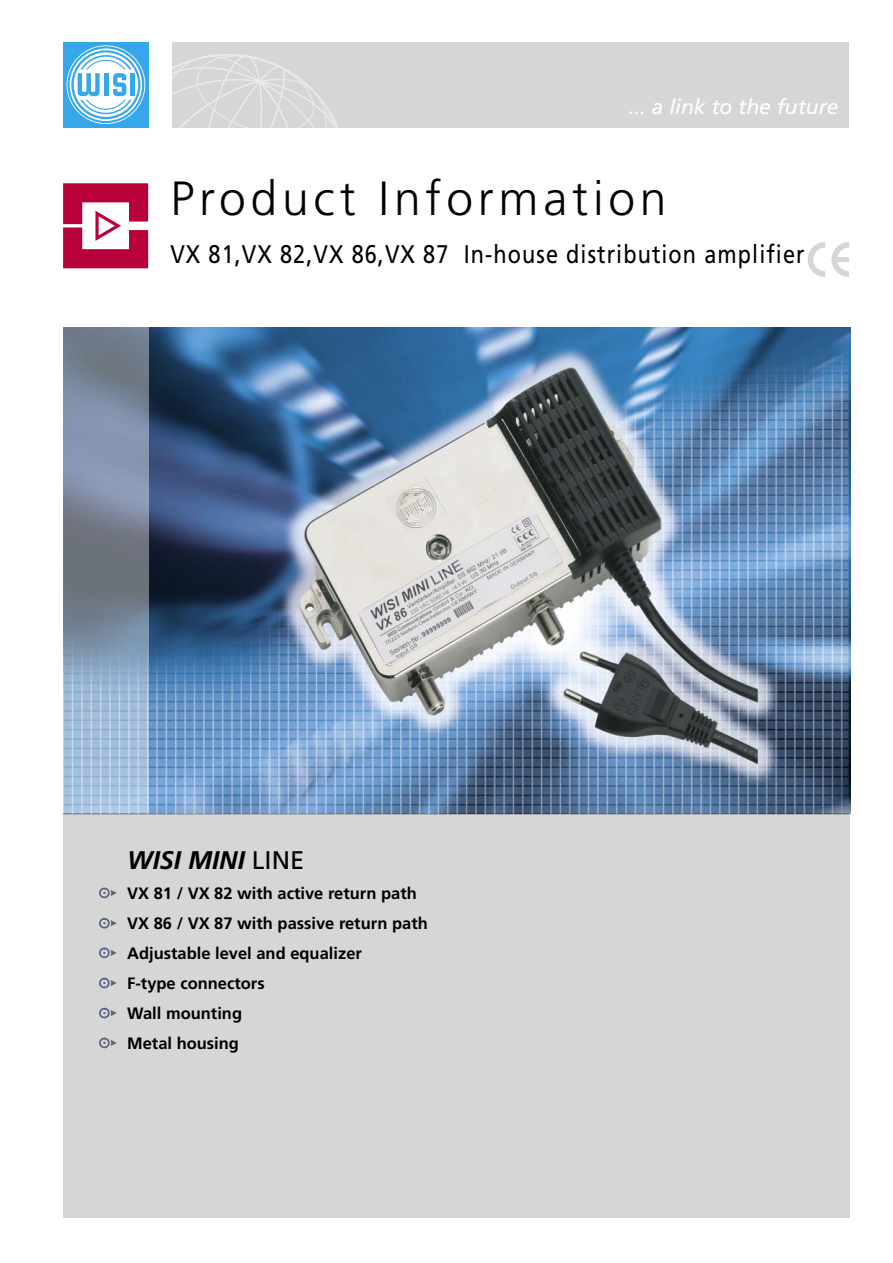
<style>
.page{position:relative;width:893px;height:1263px;background:#fff}
.page>*{position:absolute;margin:0;border:0;box-sizing:border-box;transform-origin:0 0}
.t1{font:300 48px "Frutiger";letter-spacing:.1em;color:#000}
.t2{font:25.5px "Frutiger";letter-spacing:.05em;color:#000;scale:.85 1}
.t3{font:italic 700 25.5px "Frutiger";color:#000}
.t4{font:italic 21px "Frutiger";color:#fff}
.t5{font:700 16.5px "Frutiger";color:#000}
.s1{font-weight:400;font-style:normal}
</style>
<div class="page">
<div style="left:63px;top:42px;width:86px;height:85px;background:#36a7e9"></div>
<svg style="left:67px;top:45px;width:78px;height:79px"></svg>
<svg style="left:67px;top:46px;width:77px;height:77px"></svg>
<svg style="left:70px;top:49px;width:72px;height:72px"></svg>
<svg style="left:71px;top:50px;width:69px;height:69px"></svg>
<svg style="left:74px;top:52px;width:64px;height:65px"></svg>
<hr style="left:131px;top:73px;width:4px;height:23px;background:#36a7e9">
<svg style="left:78px;top:55px;width:54px;height:61px"></svg>
<div style="left:63px;top:814px;width:786px;height:404px;background:#d6d6d6"></div>
<hr style="left:63px;top:813px;width:786px;height:1px;background:#939393">
<div style="left:172px;top:42px;width:677px;height:86px;background:#d6d6d6"></div>
<svg style="left:172px;top:54px;width:167px;height:74px"></svg>
<svg style="left:808px;top:242px;width:17px;height:35px"></svg>
<svg style="left:831px;top:242px;width:18px;height:35px"></svg>
<svg style="left:99px;top:888px;width:18px;height:10px"></svg>
<svg style="left:99px;top:918px;width:18px;height:10px"></svg>
<svg style="left:99px;top:947px;width:18px;height:11px"></svg>
<svg style="left:99px;top:978px;width:18px;height:10px"></svg>
<svg style="left:99px;top:1008px;width:18px;height:10px"></svg>
<svg style="left:99px;top:1038px;width:18px;height:10px"></svg>
<svg style="left:63px;top:183px;width:85px;height:85px"></svg>
<img style="left:149px;top:327px;width:702px;height:486px">
<svg style="left:63px;top:327px;width:86px;height:486px;background:#8696ac"></svg>
<p class="t4" style="left:628px;top:95px;width:212px">... a link to the future</p>
<p class="t1" style="left:170px;top:171px;width:498px">Product Information</p>
<p class="t2" style="left:170px;top:239px;width:748px">VX 81,VX 82,VX 86,VX 87 In-house distribution amplifier</p>
<p class="t3" style="left:127px;top:845px;width:179px">WISI MINI <span class="s1">LINE</span></p>
<p class="t5" style="left:127px;top:883px;width:291px">VX 81 / VX 82 with active return path</p>
<p class="t5" style="left:127px;top:913px;width:302px">VX 86 / VX 87 with passive return path</p>
<p class="t5" style="left:127px;top:943px;width:236px">Adjustable level and equalizer</p>
<p class="t5" style="left:127px;top:973px;width:139px">F-type connectors</p>
<p class="t5" style="left:127px;top:1003px;width:116px">Wall mounting</p>
<p class="t5" style="left:127px;top:1033px;width:113px">Metal housing</p>
</div>
